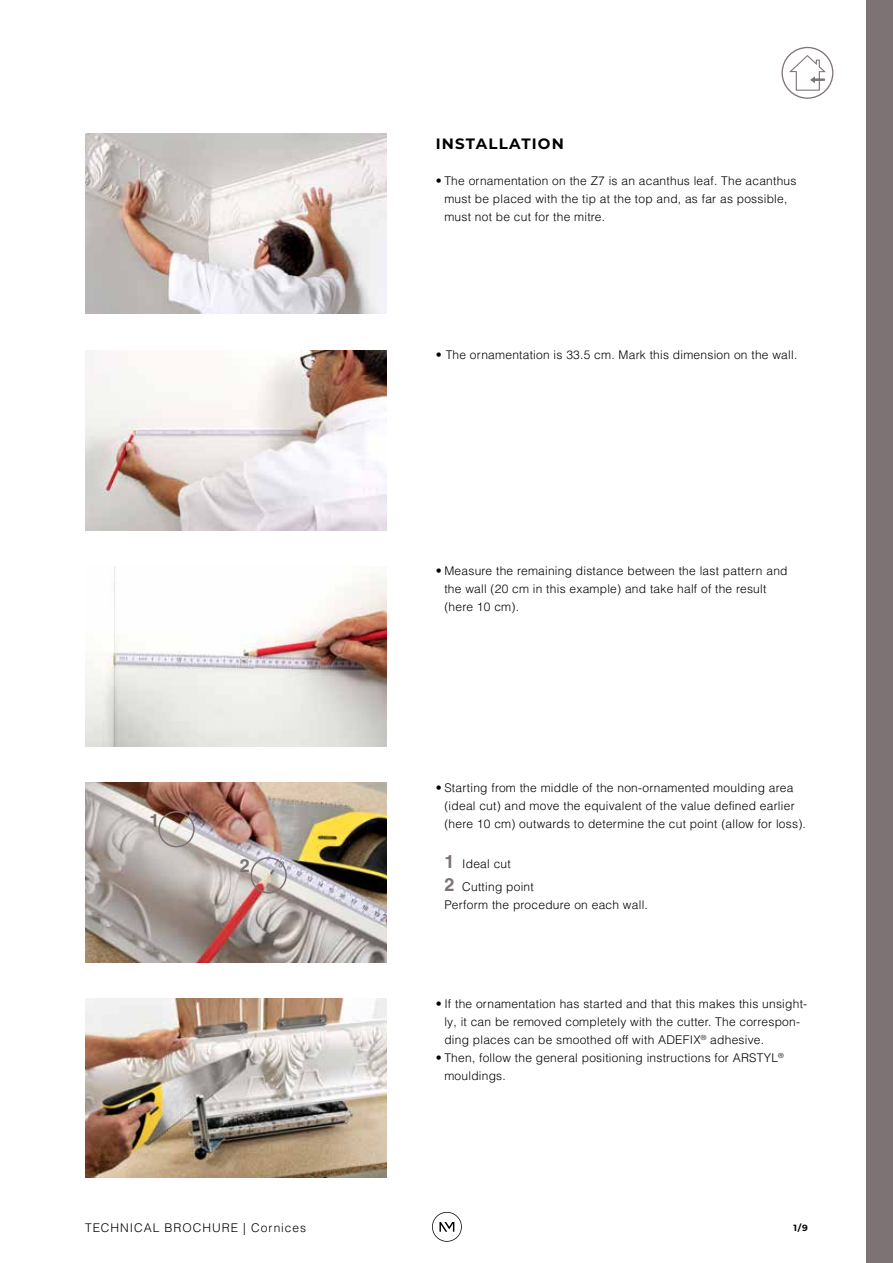
<style>
.page{position:relative;width:893px;height:1263px;background:#fff}
.page>*{position:absolute;margin:0;border:0;box-sizing:border-box;transform-origin:0 0}
.t1{font:700 18px "Helvetica LT Pro";color:#7d7274}
.t2{font:700 15px "Montserrat";letter-spacing:.08em;color:#000}
.t3{font:300 12px/18px "Helvetica LT Pro";letter-spacing:.02em;color:#000}
.t4{font:300 12px "Helvetica LT Pro";letter-spacing:.08em;color:#000}
.t5{font:700 9px "Montserrat";color:#000}
.s1{font-weight:700;font-size:18px;color:#7d7274}
</style>
<div class="page">
<svg style="left:432px;top:1212px;width:30px;height:30px"></svg>
<div style="left:866px;top:0;width:27px;height:1263px;background:#7d7274"></div>
<svg style="left:781px;top:47px;width:52px;height:52px"></svg>
<img style="left:85px;top:134px;width:302px;height:180px">
<img style="left:85px;top:351px;width:302px;height:180px">
<img style="left:85px;top:783px;width:302px;height:180px">
<img style="left:85px;top:567px;width:302px;height:180px">
<img style="left:85px;top:999px;width:302px;height:179px">
<div style="left:158px;top:811px;width:37px;height:36px;border:2px solid #7d7274;border-radius:50%"></div>
<div style="left:250px;top:857px;width:37px;height:36px;border:2px solid #7d7274;border-radius:50%"></div>
<h1 class="t1" style="left:150px;top:809px;width:12px">1</h1>
<h1 class="t1" style="left:240px;top:854px;width:12px">2</h1>
<p class="t4" style="left:85px;top:1220px;width:223px">TECHNICAL BROCHURE | Cornices</p>
<p class="t2" style="left:436px;top:133px;width:130px">INSTALLATION</p>
<p class="t3" style="left:444px;top:172px;width:354px;text-indent:-9px">• The ornamentation on the Z7 is an acanthus leaf. The acanthus must be placed with the tip at the top and, as far as possible, must not be cut for the mitre.</p>
<p class="t3" style="left:436px;top:346px;width:363px">• The ornamentation is 33.5 cm. Mark this dimension on the wall.</p>
<p class="t3" style="left:444px;top:562px;width:345px;text-indent:-9px">• Measure the remaining distance between the last pattern and the wall (20 cm in this example) and take half of the result (here 10 cm).</p>
<p class="t3" style="left:444px;top:778px;width:363px;text-indent:-9px">• Starting from the middle of the non-ornamented moulding area (ideal cut) and move the equivalent of the value defined earlier (here 10 cm) outwards to determine the cut point (allow for loss).</p>
<p class="t3" style="left:444px;top:852px;width:91px;line-height:22.5px"><span class="s1">1</span> Ideal cut<br><span class="s1">2</span> Cutting point</p>
<p class="t3" style="left:444px;top:895px;width:205px">Perform the procedure on each wall.</p>
<p class="t3" style="left:444px;top:994px;width:364px;text-indent:-9px">• If the ornamentation has started and that this makes this unsight&shy;ly, it can be removed completely with the cutter. The correspon&shy;ding places can be smoothed off with ADEFIX<sup>®</sup> adhesive.</p>
<p class="t3" style="left:444px;top:1048px;width:341px;text-indent:-9px">• Then, follow the general positioning instructions for ARSTYL<sup>® </sup>mouldings.</p>
<p class="t5" style="left:793px;top:1221px;width:16px">1/9</p>
</div>
